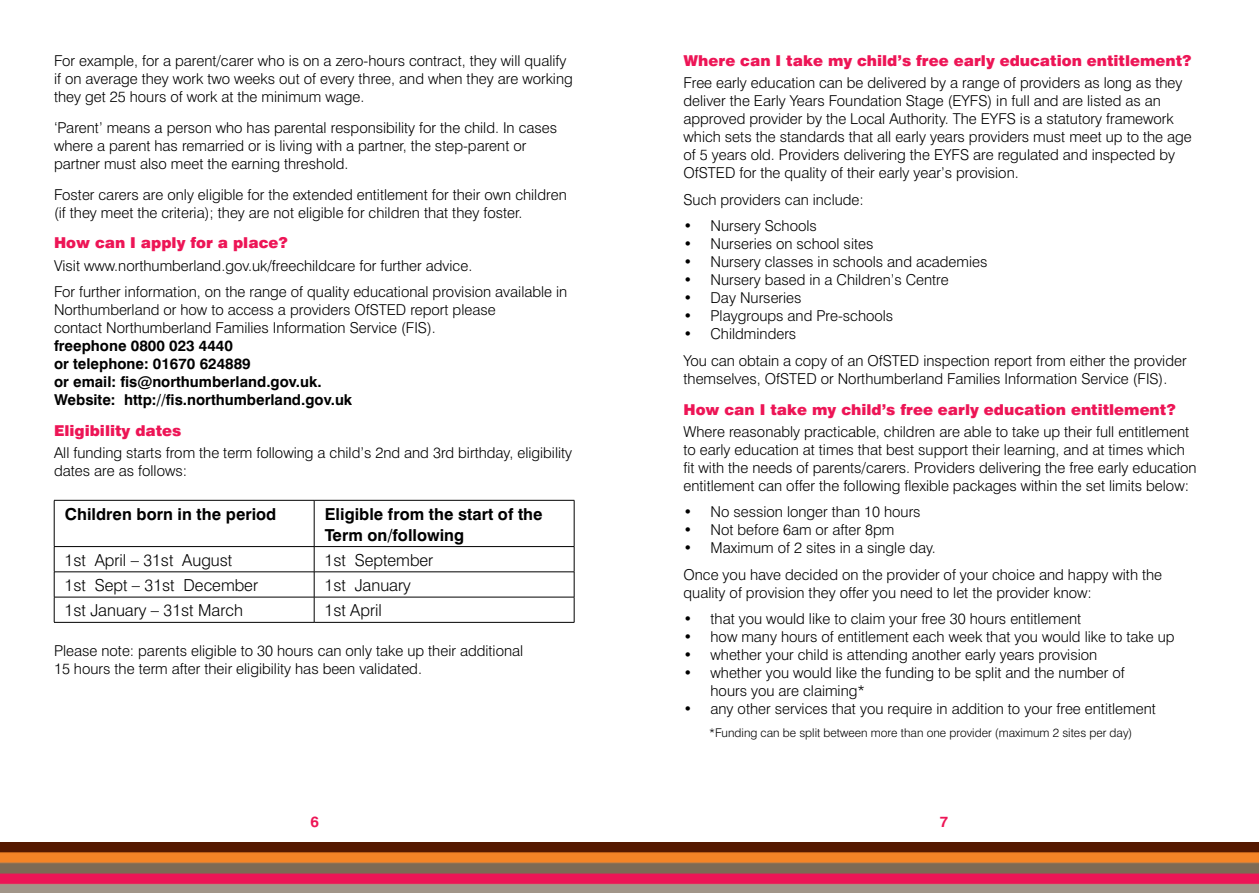
<style>
.page{position:relative;width:1259px;height:893px;background:#fff}
.page>*{position:absolute;margin:0;border:0;box-sizing:border-box;transform-origin:0 0}
.t1{font:300 16.5px "Swiss 721 BT";color:#000}
.t2{font:700 16.5px/21px "Swiss 721 BT";color:#000}
.t3{font:300 15px/18px "Swiss 721 BT";color:#000}
.t4{font:900 15px "Swiss 721 BT";color:#ed1556}
.t5{font:700 15px/18px "Swiss 721 BT";color:#000}
.t6{font:700 15px "Swiss 721 BT";color:#ed1556}
.t7{font:300 12px "Swiss 721 BT";color:#000}
</style>
<div class="page">
<img style="left:0;top:843px;width:615px;height:50px">
<img style="left:615px;top:843px;width:644px;height:50px">
<hr style="left:54px;top:500px;width:1px;height:46px;background:#000">
<hr style="left:54px;top:500px;width:260px;height:1px;background:#000">
<hr style="left:54px;top:546px;width:260px;height:1px;background:#000">
<hr style="left:314px;top:500px;width:1px;height:46px;background:#000">
<hr style="left:574px;top:500px;width:1px;height:46px;background:#000">
<hr style="left:314px;top:500px;width:260px;height:1px;background:#000">
<hr style="left:314px;top:546px;width:260px;height:1px;background:#000">
<hr style="left:54px;top:572px;width:260px;height:1px;background:#000">
<hr style="left:314px;top:572px;width:260px;height:1px;background:#000">
<svg style="left:54px;top:547px;width:1px;height:75px"></svg>
<hr style="left:54px;top:597px;width:260px;height:1px;background:#000">
<hr style="left:54px;top:622px;width:260px;height:1px;background:#000">
<svg style="left:314px;top:547px;width:1px;height:75px"></svg>
<svg style="left:574px;top:547px;width:1px;height:75px"></svg>
<hr style="left:314px;top:597px;width:260px;height:1px;background:#000">
<hr style="left:314px;top:622px;width:260px;height:1px;background:#000">
<p class="t3" style="left:54px;top:52px;width:520px">For example, for a parent/carer who is on a zero-hours contract, they will qualify if on average they work two weeks out of every three, and when they are working they get 25 hours of work at the minimum wage.</p>
<p class="t3" style="left:54px;top:118px;width:505px">‘Parent’ means a person who has parental responsibility for the child. In cases where a parent has remarried or is living with a partner, the step-parent or partner must also meet the earning threshold.</p>
<p class="t3" style="left:54px;top:185px;width:514px">Foster carers are only eligible for the extended entitlement for their own children (if they meet the criteria); they are not eligible for children that they foster.</p>
<p class="t4" style="left:54px;top:234px;width:235px">How can I apply for a place?</p>
<p class="t3" style="left:54px;top:252px;width:515px;line-height:26.5px">Visit www.northumberland.gov.uk/freechildcare for further advice.<br>For further information, on the range of quality educational provision available in</p>
<p class="t3" style="left:54px;top:301px;width:443px">Northumberland or how to access a providers OfSTED report please contact Northumberland Families Information Service (FIS).</p>
<p class="t5" style="left:54px;top:337px;width:300px">freephone 0800 023 4440<br>or telephone: 01670 624889<br>or email: fis@northumberland.gov.uk.<br>Website: http://fis.northumberland.gov.uk</p>
<p class="t4" style="left:54px;top:421px;width:129px">Eligibility dates</p>
<p class="t3" style="left:54px;top:444px;width:520px">All funding starts from the term following a child’s 2nd and 3rd birthday, eligibility dates are as follows:</p>
<p class="t2" style="left:65px;top:503px;width:213px">Children born in the period</p>
<p class="t2" style="left:325px;top:503px;width:219px">Eligible from the start of the<br>Term on/following</p>
<p class="t1" style="left:65px;top:550px;width:169px">1st April – 31st August</p>
<p class="t1" style="left:324px;top:550px;width:110px">1st September</p>
<p class="t1" style="left:65px;top:575px;width:195px">1st Sept – 31st December</p>
<p class="t1" style="left:324px;top:575px;width:88px">1st January</p>
<p class="t1" style="left:65px;top:600px;width:180px">1st January – 31st March</p>
<p class="t1" style="left:324px;top:600px;width:59px">1st April</p>
<p class="t3" style="left:54px;top:642px;width:471px">Please note: parents eligible to 30 hours can only take up their additional<br>15 hours the term after their eligibility has been validated.</p>
<p class="t4" style="left:683px;top:52px;width:509px">Where can I take my child’s free early education entitlement?</p>
<p class="t3" style="left:683px;top:74px;width:510px">Free early education can be delivered by a range of providers as long as they deliver the Early Years Foundation Stage (EYFS) in full and are listed as an approved provider by the Local Authority. The EYFS is a statutory framework which sets the standards that all early years providers must meet up to the age of 5 years old. Providers delivering the EYFS are regulated and inspected by OfSTED for the quality of their early year’s provision.</p>
<p class="t3" style="left:683px;top:190px;width:182px">Such providers can include:</p>
<p class="t3" style="left:683px;top:217px;width:135px">• Nursery Schools</p>
<p class="t3" style="left:683px;top:235px;width:191px">• Nurseries on school sites</p>
<p class="t3" style="left:683px;top:253px;width:305px">• Nursery classes in schools and academies</p>
<p class="t3" style="left:683px;top:271px;width:267px">• Nursery based in a Children’s Centre</p>
<p class="t3" style="left:683px;top:289px;width:120px">• Day Nurseries</p>
<p class="t3" style="left:683px;top:307px;width:211px">• Playgroups and Pre-schools</p>
<p class="t3" style="left:683px;top:321px;width:504px;line-height:26.5px">• Childminders<br>You can obtain a copy of an OfSTED inspection report from either the provider</p>
<p class="t3" style="left:683px;top:369px;width:485px">themselves, OfSTED or Northumberland Families Information Service (FIS).</p>
<p class="t4" style="left:683px;top:400px;width:494px">How can I take my child’s free early education entitlement?</p>
<p class="t3" style="left:683px;top:422px;width:515px">Where reasonably practicable, children are able to take up their full entitlement to early education at times that best support their learning, and at times which fit with the needs of parents/carers. Providers delivering the free early education entitlement can offer the following flexible packages within the set limits below:</p>
<p class="t3" style="left:683px;top:503px;width:239px">• No session longer than 10 hours</p>
<p class="t3" style="left:683px;top:521px;width:212px">• Not before 6am or after 8pm</p>
<p class="t3" style="left:683px;top:535px;width:480px;line-height:26.5px">• Maximum of 2 sites in a single day.<br>Once you have decided on the provider of your choice and happy with the</p>
<p class="t3" style="left:683px;top:583px;width:410px">quality of provision they offer you need to let the provider know:</p>
<p class="t3" style="left:683px;top:610px;width:399px">• that you would like to claim your free 30 hours entitlement</p>
<p class="t3" style="left:683px;top:628px;width:492px">• how many hours of entitlement each week that you would like to take up</p>
<p class="t3" style="left:683px;top:646px;width:415px">• whether your child is attending another early years provision</p>
<p class="t3" style="left:710px;top:664px;width:416px;text-indent:-27px">• whether you would like the funding to be split and the number of hours you are claiming*</p>
<p class="t3" style="left:683px;top:700px;width:474px">• any other services that you require in addition to your free entitlement</p>
<p class="t7" style="left:709px;top:726px;width:425px">*Funding can be split between more than one provider (maximum 2 sites per day)</p>
<p class="t6" style="left:310px;top:813px;width:10px">6</p>
<p class="t6" style="left:940px;top:813px;width:10px">7</p>
</div>
